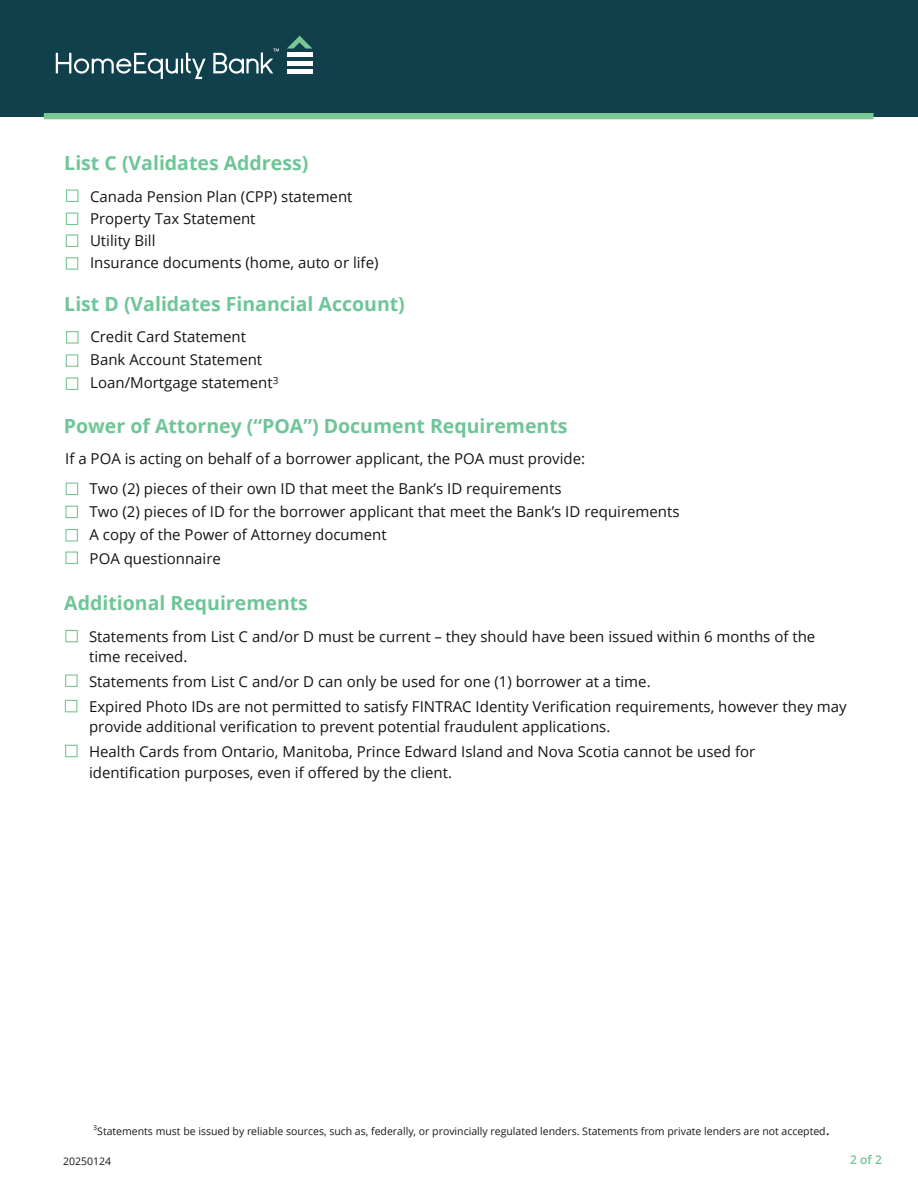
<style>
.page{position:relative;width:918px;height:1188px;background:#fff}
.page>*{position:absolute;margin:0;border:0;box-sizing:border-box;transform-origin:0 0}
.t1{font:700 19.5px "Open Sans";color:#6fc597}
.t2{font:15px/22px "Open Sans";color:#171419}
.t3{font:600 12px "Open Sans";color:#6fc597}
.t4{font:10.5px "Open Sans";color:#19181c}
.s1{font-style:inherit}
.s2{font-size:15px}
</style>
<div class="page">
<div style="left:66px;top:190px;width:13px;height:12px;border:1px solid #79c792"></div>
<div style="left:66px;top:213px;width:12px;height:12px;border:1px solid #79c792"></div>
<div style="left:66px;top:234px;width:12px;height:13px;border:1px solid #79c792"></div>
<div style="left:66px;top:257px;width:12px;height:13px;border:1px solid #79c792"></div>
<div style="left:66px;top:331px;width:13px;height:13px;border:1px solid #79c792"></div>
<div style="left:66px;top:354px;width:12px;height:13px;border:1px solid #79c792"></div>
<div style="left:66px;top:377px;width:12px;height:13px;border:1px solid #79c792"></div>
<div style="left:66px;top:483px;width:12px;height:12px;border:1px solid #79c792"></div>
<div style="left:65px;top:506px;width:13px;height:12px;border:1px solid #79c792"></div>
<div style="left:65px;top:529px;width:13px;height:13px;border:1px solid #79c792"></div>
<div style="left:65px;top:630px;width:13px;height:12px;border:1px solid #79c792"></div>
<div style="left:65px;top:674px;width:13px;height:13px;border:1px solid #79c792"></div>
<div style="left:65px;top:700px;width:12px;height:12px;border:1px solid #79c792"></div>
<div style="left:65px;top:745px;width:13px;height:12px;border:1px solid #79c792"></div>
<div style="left:0;top:0;width:918px;height:116px;background:#0f404b"></div>
<div style="left:44px;top:113px;width:829px;height:6px;background:#79c792"></div>
<hr style="left:287px;top:53px;width:25px;height:4px;background:#fff">
<hr style="left:287px;top:61px;width:25px;height:4px;background:#fff">
<hr style="left:287px;top:69px;width:25px;height:4px;background:#fff">
<svg style="left:287px;top:36px;width:25px;height:13px"></svg>
<svg style="left:56px;top:49px;width:223px;height:30px"></svg>
<div style="left:65px;top:551px;width:13px;height:13px;border:1px solid #79c792"></div>
<h1 class="t1" style="left:64px;top:149px;width:246px">List C (Validates Address)</h1>
<p class="t2" style="left:90px;top:185px;width:290px">Canada Pension Plan (CPP) statement<br>Property Tax Statement<br>Utility Bill<br>Insurance documents (home, auto or life)</p>
<h1 class="t1" style="left:64px;top:290px;width:342px">List D (Validates Financial Account)</h1>
<p class="t2" style="left:90px;top:325px;width:190px;line-height:23px">Credit Card Statement<br>Bank Account Statement<br>Loan/Mortgage statement<sup>3</sup></p>
<h1 class="t1" style="left:64px;top:412px;width:505px">Power of Attorney (“POA”) <span class="s1">Document Requirements</span></h1>
<p class="t2" style="left:65px;top:447px;width:521px">If a POA is acting on behalf of a borrower applicant, the POA must provide:</p>
<p class="t2" style="left:90px;top:476px;width:592px;line-height:23.4px">Two (2) pieces of their own ID that meet the Bank’s ID requirements<br>Two (2) pieces of ID for the borrower applicant that meet the Bank’s ID requirements A copy of the Power of Attorney document<br>POA questionnaire</p>
<h1 class="t1" style="left:64px;top:589px;width:245px">Additional Requirements</h1>
<p class="t2" style="left:89px;top:626px;width:728px;line-height:20.2px">Statements from List C and/or D must be current – they should have been issued within 6 months of the time received.</p>
<p class="t2" style="left:89px;top:669px;width:759px;line-height:25px">Statements from List C and/or D can only be used for one (1) borrower at a time.<br>Expired Photo IDs are not permitted to satisfy FINTRAC Identity Verification requirements, however they may</p>
<p class="t2" style="left:89px;top:714px;width:668px;line-height:25px">provide additional verification to prevent potential fraudulent applications.<br>Health Cards from Ontario, Manitoba, Prince Edward Island and Nova Scotia cannot be used for</p>
<p class="t2" style="left:89px;top:761px;width:365px">identification purposes, even if offered by the client.</p>
<p class="t4" style="left:93px;top:1124px;width:738px"><sup>3</sup>Statements must be issued by reliable sources, such as, federally, or provincially regulated lenders. Statements from private lenders are not accepted<span class="s2">.</span></p>
<p class="t4" style="left:63px;top:1154px;width:50px">20250124</p>
<p class="t3" style="left:850px;top:1152px;width:33px">2 of 2</p>
</div>
